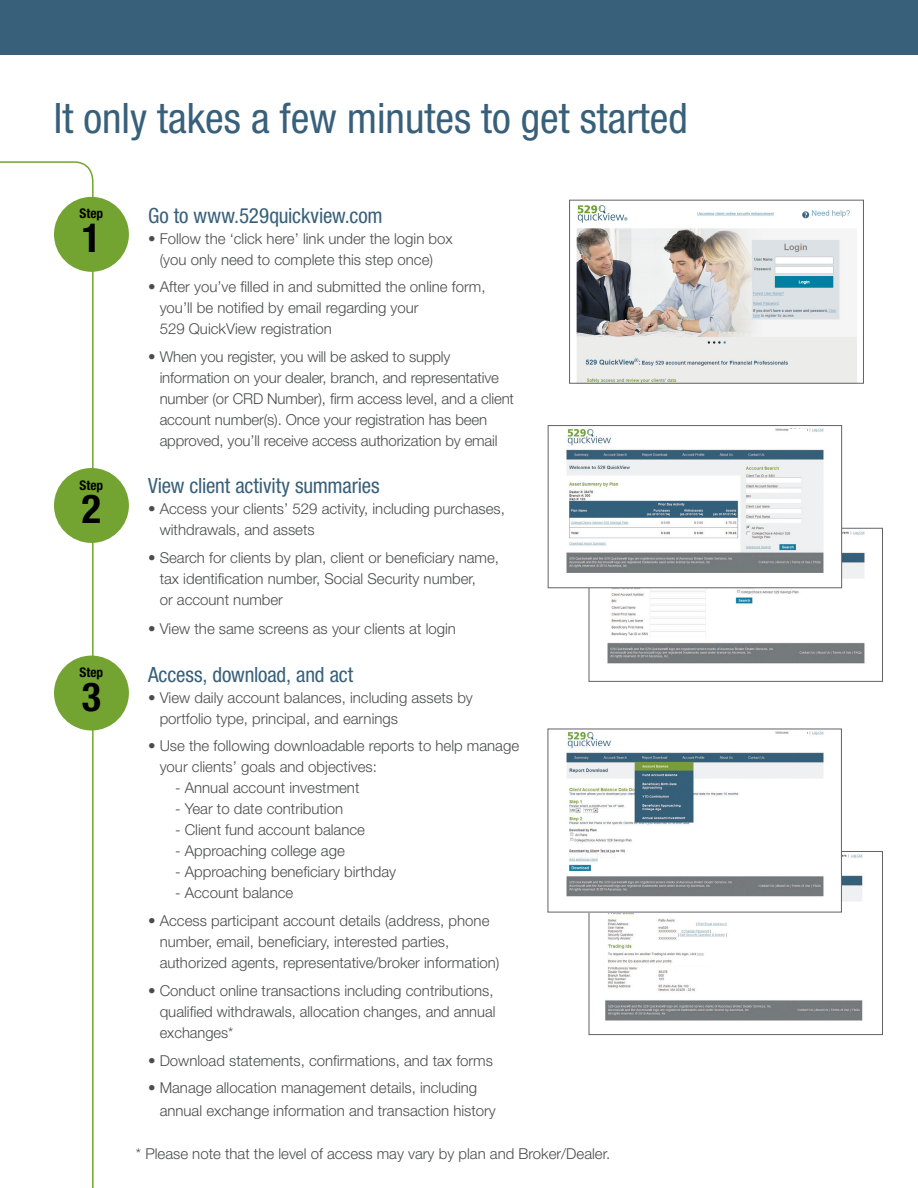
<style>
.page{position:relative;width:918px;height:1188px;background:#fff}
.page>*{position:absolute;margin:0;border:0;box-sizing:border-box;transform-origin:0 0}
.t1{font:condensed 42px "Helvetica Neue LT Std";color:#38607a}
.t2{font:700 condensed 39.9px "Helvetica Neue LT Std";color:#000}
.t3{font:condensed 21px "Helvetica Neue LT Std";letter-spacing:-.005em;color:#38607a}
.t4{font:300 15px/21px "Helvetica Neue LT Std";color:#4b4c4d}
.t5{font:700 condensed 13.35px "Helvetica Neue LT Std";color:#000}
</style>
<div class="page">
<div style="left:0;top:0;width:918px;height:55px;background:#38607a"></div>
<svg style="left:0;top:161px;width:94px;height:1027px"></svg>
<div style="left:54px;top:197px;width:75px;height:75px;background:#73a432;border-radius:50%"></div>
<div style="left:54px;top:468px;width:75px;height:75px;background:#73a432;border-radius:50%"></div>
<div style="left:54px;top:656px;width:75px;height:74px;background:#73a432;border-radius:50%"></div>
<img style="left:591px;top:530px;width:274px;height:134px">
<div style="left:589px;top:528px;width:294px;height:154px;border:1px solid #636366"></div>
<img style="left:576px;top:205px;width:281px;height:176px">
<div style="left:569px;top:200px;width:295px;height:183px;border:1px solid #636366"></div>
<img style="left:591px;top:854px;width:272px;height:167px">
<div style="left:589px;top:851px;width:294px;height:184px;border:1px solid #636366"></div>
<img style="left:566px;top:428px;width:274px;height:158px">
<div style="left:548px;top:425px;width:294px;height:163px;border:1px solid #636366"></div>
<img style="left:566px;top:731px;width:274px;height:179px">
<hr style="left:789px;top:429px;width:18px;height:4px;background:#fff">
<hr style="left:789px;top:731px;width:18px;height:4px;background:#fff">
<h2 class="t1" style="left:54px;top:93px;width:636px">It only takes a few minutes to get started</h2>
<h3 class="t5" style="left:80px;top:206px;width:25px">Step</h3>
<h3 class="t2" style="left:82px;top:214px;width:21px">1</h3>
<h3 class="t5" style="left:80px;top:477px;width:25px">Step</h3>
<h3 class="t2" style="left:82px;top:485px;width:21px">2</h3>
<h3 class="t5" style="left:80px;top:664px;width:25px">Step</h3>
<h3 class="t2" style="left:82px;top:672px;width:21px">3</h3>
<p class="t3" style="left:148px;top:203px;width:236px">Go to www.529quickview.com</p>
<p class="t4" style="left:148px;top:227px;width:306px;text-align:center">• Follow the ‘click here’ link under the login box (you only need to complete this step once)</p>
<p class="t4" style="left:160px;top:276px;width:327px;text-indent:-12px">• After you’ve flled in and submitted the online form, you’ll be notifed by email regarding your<br>529 QuickView registration</p>
<p class="t4" style="left:160px;top:346px;width:356px;text-indent:-12px">• When you register, you will be asked to supply information on your dealer, branch, and representative number (or CRD Number), frm access level, and a client account number(s). Once your registration has been approved, you’ll receive access authorization by email</p>
<p class="t3" style="left:148px;top:474px;width:233px">View client activity summaries</p>
<p class="t4" style="left:160px;top:498px;width:347px;text-indent:-12px">• Access your clients’ 529 activity, including purchases, withdrawals, and assets</p>
<p class="t4" style="left:160px;top:547px;width:341px;text-indent:-12px">• Search for clients by plan, client or benefciary name, tax identifcation number, Social Security number,<br>or account number</p>
<p class="t4" style="left:148px;top:618px;width:309px">• View the same screens as your clients at login</p>
<p class="t3" style="left:148px;top:662px;width:207px">Access, download, and act</p>
<p class="t4" style="left:160px;top:686px;width:315px;text-indent:-12px">• View daily account balances, including assets by portfolio type, principal, and earnings</p>
<p class="t4" style="left:160px;top:735px;width:361px;text-indent:-12px">• Use the following downloadable reports to help manage your clients’ goals and objectives:</p>
<p class="t4" style="left:175px;top:777px;width:186px">- Annual account investment</p>
<p class="t4" style="left:175px;top:798px;width:170px">- Year to date contribution</p>
<p class="t4" style="left:175px;top:819px;width:192px">- Client fund account balance</p>
<p class="t4" style="left:175px;top:840px;width:171px">- Approaching college age</p>
<p class="t4" style="left:175px;top:861px;width:223px">- Approaching benefciary birthday</p>
<p class="t4" style="left:175px;top:882px;width:120px">- Account balance</p>
<p class="t4" style="left:160px;top:910px;width:341px;text-indent:-12px">• Access participant account details (address, phone number, email, benefciary, interested parties, authorized agents, representative/broker information)</p>
<p class="t4" style="left:160px;top:980px;width:337px;text-indent:-12px">• Conduct online transactions including contributions, qualifed withdrawals, allocation changes, and annual exchanges*</p>
<p class="t4" style="left:148px;top:1049px;width:347px">• Download statements, confrmations, and tax forms</p>
<p class="t4" style="left:160px;top:1076px;width:338px;line-height:22.5px;text-indent:-12px">• Manage allocation management details, including annual exchange information and transaction history</p>
<p class="t4" style="left:136px;top:1143px;width:476px">* Please note that the level of access may vary by plan and Broker/Dealer.</p>
</div>
